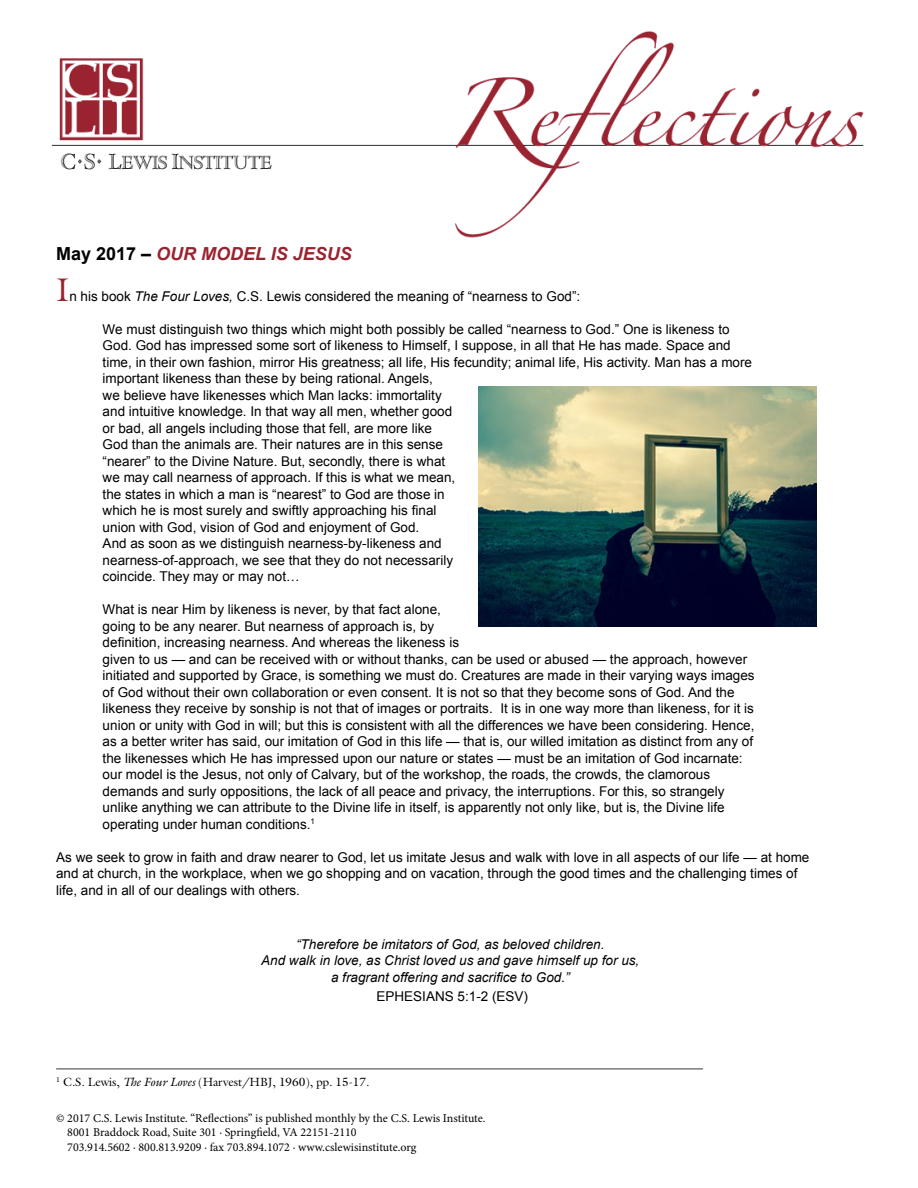
<style>
.page{position:relative;width:918px;height:1188px;background:#fff}
.page>*{position:absolute;margin:0;border:0;box-sizing:border-box;transform-origin:0 0}
.t1{font:33px "Galliard";color:#99242f}
.t2{font:italic 700 18px "Arial";color:#99242f}
.t3{font:13.5px/16.5px "Arial";color:#000}
.t4{font:italic 13.5px/16.5px "Arial";color:#000;text-align:center}
.t5{font:12px/14.4px "Minion Pro";color:#000}
.t6{font:12px "Galliard";letter-spacing:-.01em;color:#000}
.s1{font-style:normal;color:#000}
.s2{font-style:italic}
</style>
<div class="page">
<img style="left:52px;top:31px;width:811px;height:207px">
<hr style="left:56px;top:1069px;width:647px;height:1px;background:#383839">
<img style="left:478px;top:387px;width:338px;height:240px">
<h2 class="t2" style="left:56px;top:242px;width:297px"><span class="s1">May 2017 –</span> OUR MODEL IS JESUS</h2>
<h1 class="t1" style="left:56px;top:269px;width:15px">I</h1>
<p class="t3" style="left:69px;top:288px;width:512px">n his book <span class="s2">The Four Loves,</span> C.S. Lewis considered the meaning of “nearness to God”:</p>
<p class="t3" style="left:103px;top:321px;width:651px">We must distinguish two things which might both possibly be called “nearness to God.” One is likeness to God. God has impressed some sort of likeness to Himself, I suppose, in all that He has made. Space and time, in their own fashion, mirror His greatness; all life, His fecundity; animal life, His activity. Man has a more important likeness than these by being rational. Angels,<br>we believe have likenesses which Man lacks: immortality<br>and intuitive knowledge. In that way all men, whether good<br>or bad, all angels including those that fell, are more like<br>God than the animals are. Their natures are in this sense<br>“nearer” to the Divine Nature. But, secondly, there is what<br>we may call nearness of approach. If this is what we mean,<br>the states in which a man is “nearest” to God are those in<br>which he is most surely and swiftly approaching his final<br>union with God, vision of God and enjoyment of God.<br>And as soon as we distinguish nearness-by-likeness and<br>nearness-of-approach, we see that they do not necessarily<br>coincide. They may or may not…</p>
<p class="t3" style="left:103px;top:601px;width:654px">What is near Him by likeness is never, by that fact alone,<br>going to be any nearer. But nearness of approach is, by<br>definition, increasing nearness. And whereas the likeness is<br>given to us — and can be received with or without thanks, can be used or abused — the approach, however initiated and supported by Grace, is something we must do. Creatures are made in their varying ways images of God without their own collaboration or even consent. It is not so that they become sons of God. And the likeness they receive by sonship is not that of images or portraits. It is in one way more than likeness, for it is union or unity with God in will; but this is consistent with all the differences we have been considering. Hence, as a better writer has said, our imitation of God in this life — that is, our willed imitation as distinct from any of the likenesses which He has impressed upon our nature or states — must be an imitation of God incarnate: our model is the Jesus, not only of Calvary, but of the workshop, the roads, the crowds, the clamorous demands and surly oppositions, the lack of all peace and privacy, the interruptions. For this, so strangely unlike anything we can attribute to the Divine life in itself, is apparently not only like, but is, the Divine life operating under human conditions.<sup>1</sup></p>
<p class="t3" style="left:56px;top:849px;width:755px">As we seek to grow in faith and draw nearer to God, let us imitate Jesus and walk with love in all aspects of our life — at home and at church, in the workplace, when we go shopping and on vacation, through the good times and the challenging times of life, and in all of our dealings with others.</p>
<p class="t4" style="left:261px;top:936px;width:380px">“Therefore be imitators of God, as beloved children.<br>And walk in love, as Christ loved us and gave himself up for us, a fragrant offering and sacrifice to God.”</p>
<p class="t3" style="left:377px;top:988px;width:153px">EPHESIANS 5:1-2 (ESV)</p>
<p class="t6" style="left:56px;top:1074px;width:315px"><sup>1</sup> C.S. Lewis, <span class="s2">The Four Loves</span> (Harvest/HBJ, 1960), pp. 15-17.</p>
<p class="t5" style="left:67px;top:1111px;width:420px;text-indent:-11px">© 2017 C.S. Lewis Institute. “Reflections” is published monthly by the C.S. Lewis Institute.<br>8001 Braddock Road, Suite 301 · Springfield, VA 22151-2110<br>703.914.5602 · 800.813.9209 · fax 703.894.1072 · www.cslewisinstitute.org</p>
</div>
